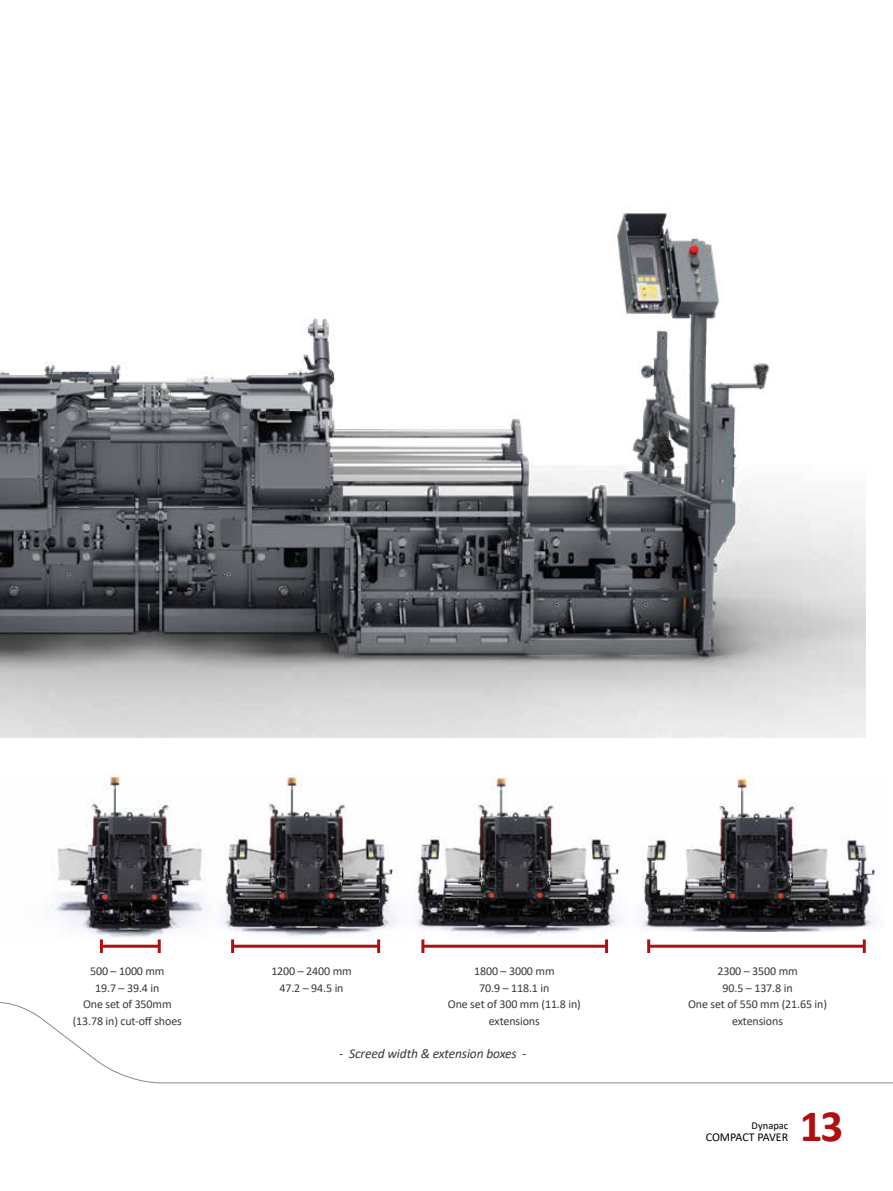
<style>
.page{position:relative;width:893px;height:1191px;background:#fff}
.page>*{position:absolute;margin:0;border:0;box-sizing:border-box;transform-origin:0 0}
.t1{font:700 45px "Calibri";color:#b00f10}
.t2{font:italic 13.5px "Calibri";letter-spacing:-.01em;color:#373a3b}
.t3{font:12px/16.5px "Calibri";letter-spacing:-.01em;color:#373a3b;text-align:center}
.t4{font:12px "Calibri";letter-spacing:-.005em;color:#000}
.t5{font:10.5px "Calibri";color:#000}
</style>
<div class="page">
<img style="left:0;top:207px;width:866px;height:530px">
<svg style="left:0;top:1002px;width:893px;height:81px"></svg>
<img style="left:52px;top:775px;width:183px;height:166px">
<img style="left:413px;top:778px;width:208px;height:158px">
<img style="left:641px;top:776px;width:235px;height:155px">
<img style="left:218px;top:775px;width:180px;height:164px">
<hr style="left:101px;top:944px;width:58px;height:3px;background:#b00f10">
<hr style="left:100px;top:939px;width:3px;height:14px;background:#b00f10">
<hr style="left:158px;top:939px;width:3px;height:14px;background:#b00f10">
<hr style="left:233px;top:944px;width:146px;height:3px;background:#b00f10">
<hr style="left:231px;top:939px;width:3px;height:14px;background:#b00f10">
<hr style="left:377px;top:939px;width:3px;height:14px;background:#b00f10">
<hr style="left:423px;top:944px;width:184px;height:3px;background:#b00f10">
<hr style="left:421px;top:939px;width:3px;height:14px;background:#b00f10">
<hr style="left:605px;top:939px;width:3px;height:14px;background:#b00f10">
<hr style="left:649px;top:944px;width:215px;height:3px;background:#b00f10">
<hr style="left:647px;top:939px;width:3px;height:14px;background:#b00f10">
<hr style="left:863px;top:939px;width:3px;height:14px;background:#b00f10">
<p class="t3" style="left:73px;top:962px;width:111px">500 – 1000 mm<br>19.7 – 39.4 in<br>One set of 350mm (13.78 in) cut-off shoes</p>
<p class="t3" style="left:271px;top:962px;width:82px">1200 – 2400 mm<br>47.2 – 94.5 in</p>
<p class="t3" style="left:448px;top:962px;width:134px">1800 – 3000 mm<br>70.9 – 118.1 in<br>One set of 300 mm (11.8 in) extensions</p>
<p class="t3" style="left:688px;top:962px;width:140px">2300 – 3500 mm<br>90.5 – 137.8 in<br>One set of 550 mm (21.65 in) extensions</p>
<p class="t2" style="left:339px;top:1044px;width:189px">- Screed width &amp; extension boxes -</p>
<p class="t5" style="left:752px;top:1118px;width:38px">Dynapac</p>
<p class="t4" style="left:706px;top:1128px;width:84px">COMPACT PAVER</p>
<h1 class="t1" style="left:800px;top:1094px;width:45px">13</h1>
</div>
